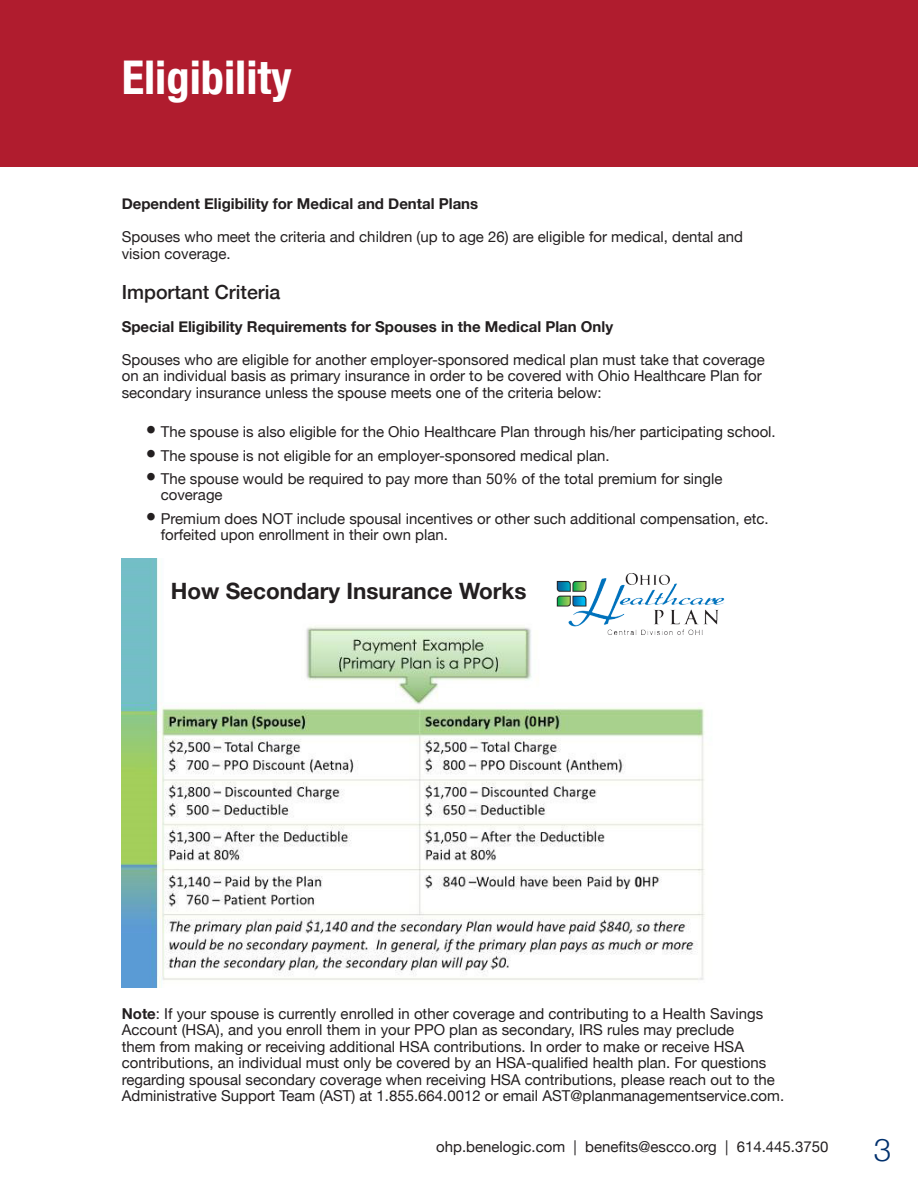
<style>
.page{position:relative;width:918px;height:1188px;background:#fff}
.page>*{position:absolute;margin:0;border:0;box-sizing:border-box;transform-origin:0 0}
.t1{font:700 condensed 46.5px "Helvetica Neue";color:#fff}
.t2{font:300 31.5px "Helvetica Neue";color:#00306d}
.t3{font:700 22.5px "Helvetica Neue";color:#231f20}
.t4{font:500 19.5px "Helvetica Neue";color:#231f20}
.t5{font:15px/16.5px "Helvetica Neue";color:#231f20}
.t6{font:700 15px "Helvetica Neue";color:#231f20}
.s1{font-weight:500;font-size:21px}
.s2{font-weight:700}
</style>
<div class="page">
<div style="left:0;top:0;width:918px;height:166px;background:#b01c2e"></div>
<img style="left:122px;top:559px;width:583px;height:429px">
<div style="left:542px;top:559px;width:227px;height:89px;background:#fff"></div>
<img style="left:556px;top:573px;width:169px;height:62px">
<div style="left:165px;top:569px;width:377px;height:53px;background:#fff"></div>
<p class="t1" style="left:122px;top:38px;width:172px">Eligibility</p>
<p class="t6" style="left:122px;top:192px;width:358px">Dependent Eligibility for Medical and Dental Plans</p>
<p class="t5" style="left:122px;top:230px;width:623px">Spouses who meet the criteria and children (up to age 26) are eligible for medical, dental and vision coverage.</p>
<p class="t4" style="left:122px;top:276px;width:160px">Important Criteria</p>
<p class="t6" style="left:122px;top:315px;width:493px">Special Eligibility Requirements for Spouses in the Medical Plan Only</p>
<p class="t5" style="left:122px;top:352px;width:645px">Spouses who are eligible for another employer-sponsored medical plan must take that coverage on an individual basis as primary insurance in order to be covered with Ohio Healthcare Plan for secondary insurance unless the spouse meets one of the criteria below:</p>
<p class="t5" style="left:146px;top:425px;width:632px"><span class="s1">•</span> The spouse is also eligible for the Ohio Healthcare Plan through his/her participating school.</p>
<p class="t5" style="left:146px;top:448px;width:465px"><span class="s1">•</span> The spouse is not eligible for an employer-sponsored medical plan.</p>
<p class="t5" style="left:161px;top:471px;width:563px;text-indent:-15px"><span class="s1">•</span> The spouse would be required to pay more than 50% of the total premium for single coverage</p>
<p class="t5" style="left:161px;top:511px;width:609px;text-indent:-15px"><span class="s1">•</span> Premium does NOT include spousal incentives or other such additional compensation, etc. forfeited upon enrollment in their own plan.</p>
<p class="t3" style="left:171px;top:573px;width:357px">How Secondary Insurance Works</p>
<p class="t5" style="left:122px;top:1006px;width:664px"><span class="s2">Note</span>: If your spouse is currently enrolled in other coverage and contributing to a Health Savings Account (HSA), and you enroll them in your PPO plan as secondary, IRS rules may preclude<br>them from making or receiving additional HSA contributions. In order to make or receive HSA contributions, an individual must only be covered by an HSA-qualified health plan. For questions regarding spousal secondary coverage when receiving HSA contributions, please reach out to the Administrative Support Team (AST) at 1.855.664.0012 or email AST@planmanagementservice.com.</p>
<p class="t5" style="left:436px;top:1139px;width:394px">ohp.benelogic.com | benefits@escco.org | 614.445.3750</p>
<h2 class="t2" style="left:874px;top:1124px;width:19px">3</h2>
</div>
